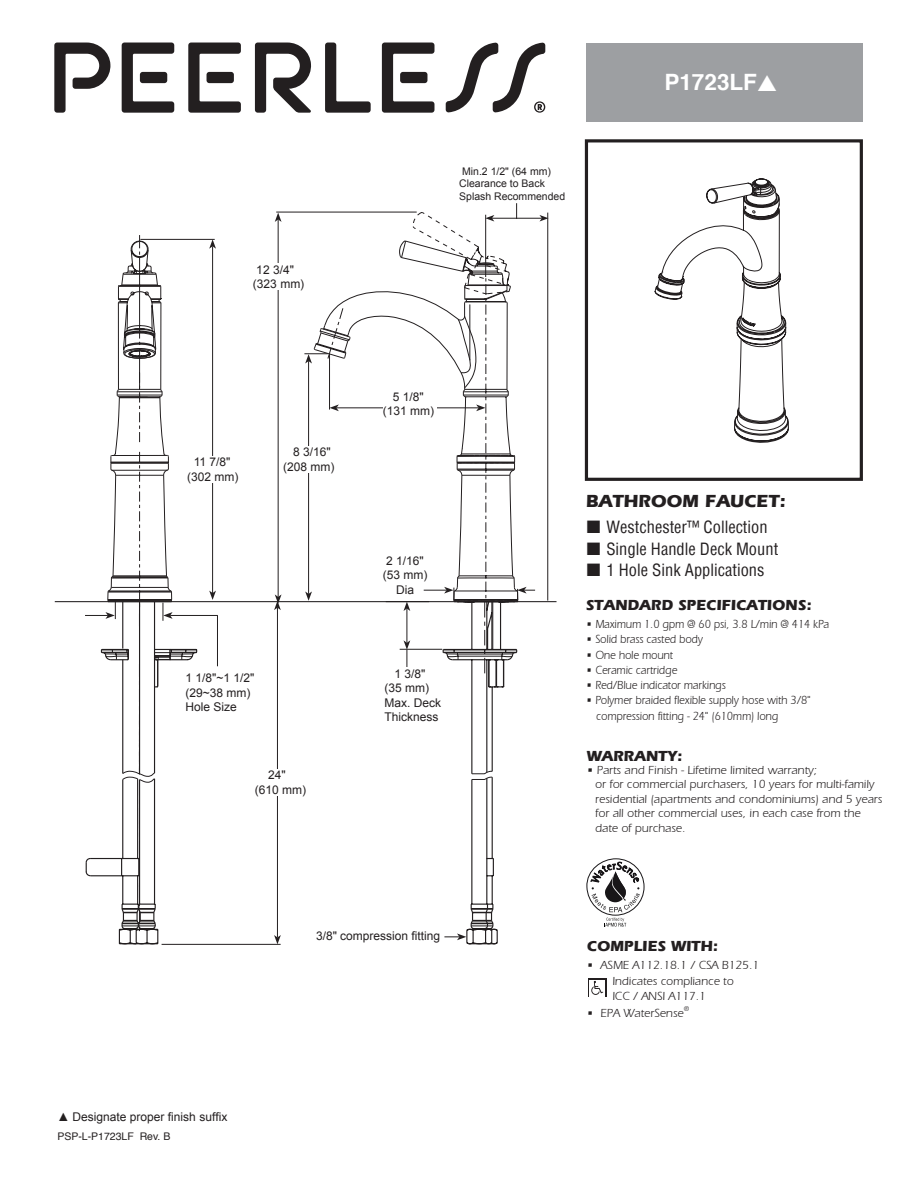
<style>
.page{position:relative;width:918px;height:1188px;background:#fff}
.page>*{position:absolute;margin:0;border:0;box-sizing:border-box;transform-origin:0 0}
.t1{font:700 22.5px "Helvetica";color:#fff}
.t2{font:700 18px "Itc Eras";color:#231f20}
.t3{font:condensed 16.5px "Helvetica";color:#231f20}
.t4{font:700 15px "Itc Eras";color:#231f20}
.t5{font:12px/14.4px "Itc Eras";color:#231f20}
.t6{font:12px/15.3px "Itc Eras";color:#231f20;scale:.9 1}
.t7{font:12px/14.4px "Arial";color:#231f20;text-align:center}
.t8{font:10.5px/12.6px "Arial";color:#231f20}
.t9{font:10.5px "Helvetica";color:#231f20}
.t10{font:7.05px "Itc Eras";color:#231f20}
</style>
<div class="page">
<svg style="left:86px;top:602px;width:432px;height:342px"></svg>
<svg style="left:138px;top:626px;width:380px;height:304px"></svg>
<svg style="left:116px;top:234px;width:392px;height:374px"></svg>
<svg style="left:107px;top:240px;width:410px;height:361px"></svg>
<hr style="left:170px;top:615px;width:48px;height:1px;background:#231f20">
<div style="left:585px;top:139px;width:278px;height:342px;border:3px solid #231f20"></div>
<div style="left:586px;top:43px;width:277px;height:79px;background:#9d9fa2"></div>
<hr style="left:55px;top:601px;width:502px;height:1px;background:#231f20">
<hr style="left:407px;top:609px;width:1px;height:34px;background:#231f20">
<svg style="left:404px;top:602px;width:6px;height:9px"></svg>
<svg style="left:404px;top:640px;width:6px;height:28px"></svg>
<svg style="left:163px;top:603px;width:10px;height:18px"></svg>
<svg style="left:588px;top:979px;width:18px;height:18px"></svg>
<div style="left:589px;top:980px;width:16px;height:16px;background:#fff"></div>
<svg style="left:591px;top:986px;width:9px;height:9px"></svg>
<svg style="left:593px;top:981px;width:10px;height:12px"></svg>
<svg style="left:54px;top:43px;width:57px;height:70px"></svg>
<svg style="left:122px;top:43px;width:52px;height:70px"></svg>
<div style="left:140px;top:72px;width:27px;height:11px;background:#231f20;border-radius:3px"></div>
<svg style="left:188px;top:43px;width:53px;height:70px"></svg>
<div style="left:207px;top:72px;width:27px;height:11px;background:#231f20;border-radius:3px"></div>
<svg style="left:382px;top:43px;width:52px;height:70px"></svg>
<div style="left:400px;top:72px;width:27px;height:11px;background:#231f20;border-radius:3px"></div>
<svg style="left:325px;top:43px;width:46px;height:70px"></svg>
<svg style="left:255px;top:43px;width:56px;height:70px"></svg>
<svg style="left:446px;top:43px;width:99px;height:70px"></svg>
<hr style="left:140px;top:239px;width:75px;height:1px;background:#231f20">
<hr style="left:212px;top:246px;width:1px;height:347px;background:#231f20">
<svg style="left:209px;top:239px;width:7px;height:10px"></svg>
<svg style="left:209px;top:591px;width:7px;height:9px"></svg>
<hr style="left:278px;top:220px;width:1px;height:377px;background:#231f20">
<svg style="left:275px;top:213px;width:7px;height:9px"></svg>
<div style="left:187px;top:456px;width:54px;height:27px;background:#fff"></div>
<div style="left:253px;top:264px;width:53px;height:26px;background:#fff"></div>
<div style="left:383px;top:554px;width:46px;height:41px;background:#fff"></div>
<hr style="left:329px;top:354px;width:1px;height:56px;background:#231f20">
<hr style="left:336px;top:408px;width:143px;height:1px;background:#231f20">
<svg style="left:330px;top:404px;width:9px;height:7px"></svg>
<svg style="left:476px;top:404px;width:9px;height:7px"></svg>
<div style="left:383px;top:390px;width:54px;height:27px;background:#fff"></div>
<hr style="left:276px;top:212px;width:141px;height:1px;background:#231f20">
<hr style="left:217px;top:615px;width:1px;height:51px;background:#231f20">
<hr style="left:162px;top:944px;width:119px;height:1px;background:#231f20">
<hr style="left:277px;top:608px;width:1px;height:329px;background:#231f20">
<svg style="left:274px;top:935px;width:7px;height:9px"></svg>
<svg style="left:274px;top:594px;width:8px;height:16px"></svg>
<div style="left:255px;top:769px;width:54px;height:27px;background:#fff"></div>
<svg style="left:85px;top:601px;width:31px;height:18px"></svg>
<svg style="left:424px;top:587px;width:31px;height:14px"></svg>
<svg style="left:517px;top:587px;width:18px;height:15px"></svg>
<hr style="left:547px;top:213px;width:1px;height:388px;background:#231f20">
<hr style="left:492px;top:218px;width:50px;height:1px;background:#231f20">
<svg style="left:539px;top:215px;width:10px;height:7px"></svg>
<svg style="left:412px;top:203px;width:105px;height:97px"></svg>
<hr style="left:485px;top:215px;width:1px;height:62px;background:#231f20">
<div style="left:385px;top:668px;width:57px;height:55px;background:#fff"></div>
<div style="left:185px;top:672px;width:74px;height:41px;background:#fff"></div>
<hr style="left:470px;top:304px;width:1px;height:56px;background:#231f20">
<svg style="left:655px;top:179px;width:134px;height:264px"></svg>
<hr style="left:400px;top:649px;width:42px;height:1px;background:#231f20">
<svg style="left:587px;top:859px;width:57px;height:68px"></svg>
<svg style="left:444px;top:933px;width:22px;height:7px"></svg>
<hr style="left:308px;top:361px;width:1px;height:233px;background:#231f20">
<svg style="left:304px;top:353px;width:24px;height:11px"></svg>
<svg style="left:305px;top:591px;width:7px;height:10px"></svg>
<div style="left:283px;top:446px;width:54px;height:26px;background:#fff"></div>
<p class="t7" style="left:253px;top:263px;width:53px;text-align:left">12 3/4" (323 mm)</p>
<p class="t8" style="left:459px;top:165px;width:108px">Min.2 1/2" (64 mm)<br>Clearance to Back<br>Splash Recommended</p>
<h1 class="t1" style="left:664px;top:64px;width:114px">P1723LF▲</h1>
<p class="t7" style="left:187px;top:455px;width:53px">11 7/8" (302 mm)</p>
<p class="t7" style="left:283px;top:445px;width:53px">8 3/16" (208 mm)</p>
<p class="t7" style="left:185px;top:671px;width:70px;text-align:left">1 1/8"~1 1/2" (29~38 mm)<br>Hole Size</p>
<p class="t7" style="left:255px;top:768px;width:53px">24"<br>(610 mm)</p>
<p class="t7" style="left:383px;top:389px;width:53px">5 1/8" (131 mm)</p>
<p class="t7" style="left:383px;top:553px;width:46px">2 1/16" (53 mm)<br>Dia</p>
<p class="t7" style="left:385px;top:667px;width:58px;text-align:left;text-indent:10px">1 3/8" (35 mm)<br>Max. Deck<br>Thickness</p>
<p class="t7" style="left:57px;top:1110px;width:171px">▲ Designate proper finish suffix</p>
<p class="t9" style="left:57px;top:1128px;width:115px">PSP-L-P1723LF Rev. B</p>
<p class="t7" style="left:316px;top:928px;width:126px">3/8" compression fitting</p>
<h2 class="t2" style="left:586px;top:491px;width:201px">BATHROOM FAUCET:</h2>
<h3 class="t3" style="left:587px;top:516px;width:182px">■ Westchester™ Collection</h3>
<h3 class="t3" style="left:587px;top:538px;width:193px">■ Single Handle Deck Mount</h3>
<h3 class="t3" style="left:587px;top:560px;width:179px">■ 1 Hole Sink Applications</h3>
<p class="t4" style="left:586px;top:597px;width:227px">STANDARD SPECIFICATIONS:</p>
<p class="t6" style="left:586px;top:617px;width:271px">• Maximum 1.0 gpm @ 60 psi, 3.8 L/min @ 414 kPa</p>
<p class="t6" style="left:586px;top:632px;width:131px">• Solid brass casted body</p>
<p class="t6" style="left:586px;top:647px;width:98px">• One hole mount</p>
<p class="t6" style="left:586px;top:662px;width:103px">• Ceramic cartridge</p>
<p class="t6" style="left:586px;top:678px;width:157px">• Red/Blue indicator markings</p>
<p class="t6" style="left:596px;top:693px;width:240px;text-indent:-10px">• Polymer braided flexible supply hose with 3/8" compression fitting - 24" (610mm) long</p>
<p class="t4" style="left:587px;top:747px;width:97px">WARRANTY:</p>
<p class="t5" style="left:595px;top:763px;width:289px;text-indent:-9px">• Parts and Finish - Lifetime limited warranty;<br>or for commercial purchasers, 10 years for multi-family residential (apartments and condominiums) and 5 years for all other commercial uses, in each case from the date of purchase.</p>
<p class="t4" style="left:587px;top:937px;width:132px">COMPLIES WITH:</p>
<p class="t5" style="left:587px;top:958px;width:174px">• ASME A112.18.1 / CSA B125.1</p>
<p class="t5" style="left:587px;top:1005px;width:98px">• EPA WaterSense</p>
<p class="t10" style="left:684px;top:1005px;width:7px">®</p>
<p class="t5" style="left:612px;top:974px;width:123px">Indicates compliance to<br>ICC / ANSI A117.1</p>
</div>
